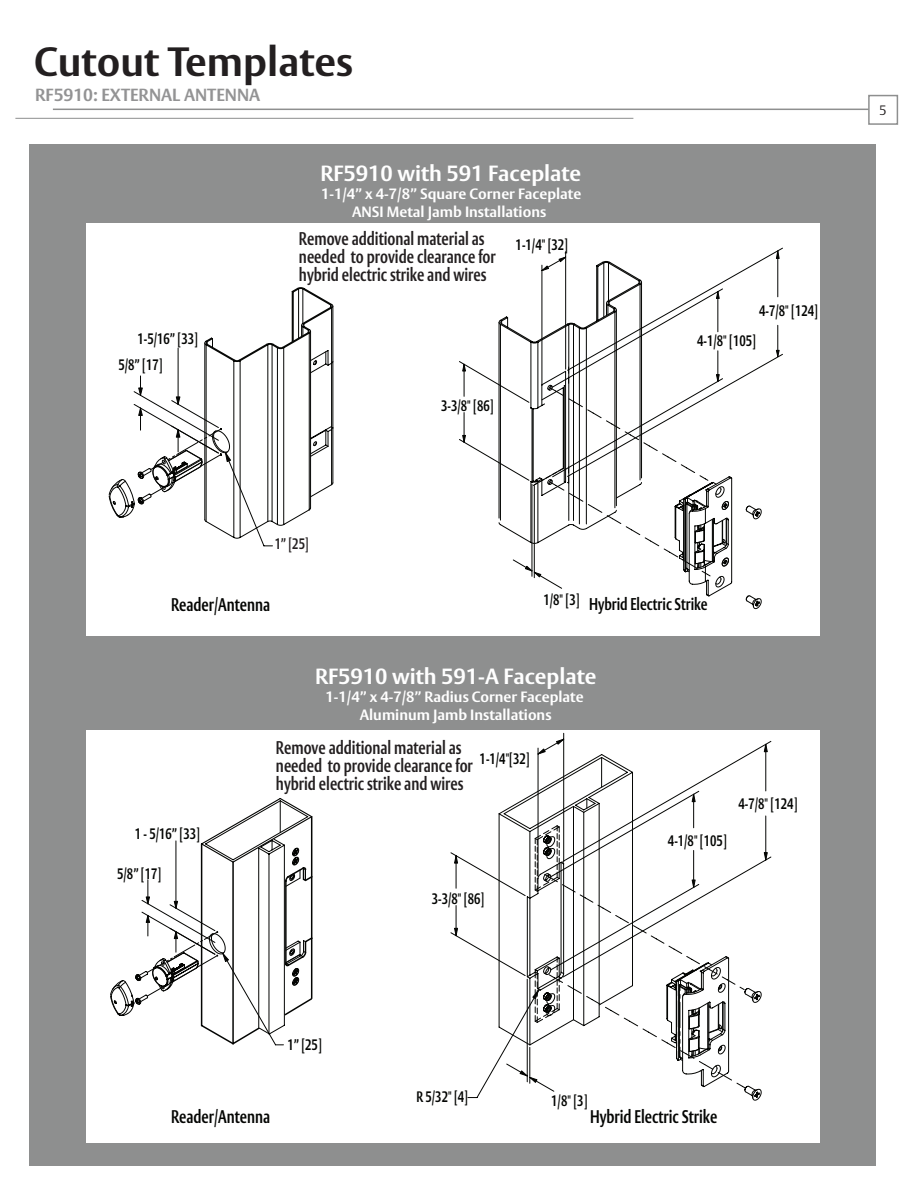
<style>
.page{position:relative;width:918px;height:1188px;background:#fff}
.page>*{position:absolute;margin:0;border:0;box-sizing:border-box;transform-origin:0 0}
.t1{font:700 40.5px "ASSA Vesta";color:#231f20}
.t2{font:700 21.75px "ASSA Vesta";color:#fff}
.t3{font:700 18.15px/18px "ASSA Vesta";color:#231f20;scale:.75 1}
.t4{font:700 18.15px "ASSA Vesta";color:#040503;scale:.75 1}
.t5{font:700 17.4px "ASSA Vesta";color:#939394}
.t6{font:700 16.95px "ASSA Vesta";color:#040503;scale:.75 1}
.t7{font:700 15px/26px "ASSA Vesta";color:#040503;scale:.75 1}
.t8{font:700 15px "ASSA Vesta";color:#231f20;scale:.75 1}
.t9{font:700 14.85px/17.7px "ASSA Vesta";color:#fff;text-align:center}
.t10{font:300 13.5px "ASSA Vesta";color:#231f20}
</style>
<div class="page">
<div style="left:30px;top:144px;width:846px;height:1022px;background:#8e8f8f"></div>
<hr style="left:53px;top:109px;width:816px;height:1px;background:#8e8f8f">
<hr style="left:15px;top:118px;width:618px;height:1px;background:#8e8f8f">
<div style="left:86px;top:223px;width:733px;height:413px;background:#fff"></div>
<div style="left:86px;top:730px;width:733px;height:413px;background:#fff"></div>
<svg style="left:108px;top:287px;width:226px;height:259px"></svg>
<svg style="left:450px;top:733px;width:317px;height:368px"></svg>
<svg style="left:746px;top:506px;width:15px;height:13px"></svg>
<svg style="left:746px;top:596px;width:15px;height:13px"></svg>
<svg style="left:732px;top:248px;width:51px;height:136px"></svg>
<svg style="left:459px;top:251px;width:273px;height:346px"></svg>
<svg style="left:110px;top:798px;width:203px;height:248px"></svg>
<div style="left:868px;top:95px;width:30px;height:30px;background:#fff;border:2px solid #8e8f8f"></div>
<h1 class="t1" style="left:34px;top:37px;width:320px">Cutout Templates</h1>
<p class="t5" style="left:35px;top:85px;width:226px">RF5910: EXTERNAL ANTENNA</p>
<p class="t2" style="left:320px;top:160px;width:262px">RF5910 with 591 Faceplate</p>
<p class="t9" style="left:321px;top:186px;width:262px">1-1/4” x 4-7/8” Square Corner Faceplate<br>ANSI Metal Jamb Installations</p>
<p class="t7" style="left:118px;top:326px;width:107px;text-indent:19px">1-5/16” [33]<br>5/8” [17]</p>
<p class="t3" style="left:299px;top:230px;width:264px">Remove additional material as needed to provide clearance for hybrid electric strike and wires</p>
<p class="t7" style="left:516px;top:233px;width:72px">1-1/4" [32]</p>
<p class="t7" style="left:441px;top:393px;width:72px">3-3/8" [86]</p>
<p class="t7" style="left:759px;top:298px;width:80px">4-7/8" [124]</p>
<p class="t7" style="left:697px;top:328px;width:80px">4-1/8" [105]</p>
<p class="t8" style="left:275px;top:534px;width:46px">1” [25]</p>
<p class="t4" style="left:171px;top:594px;width:134px">Reader/Antenna</p>
<p class="t7" style="left:543px;top:587px;width:50px">1/8" [3]</p>
<p class="t6" style="left:589px;top:593px;width:160px">Hybrid Electric Strike</p>
<p class="t2" style="left:315px;top:663px;width:283px">RF5910 with 591-A Faceplate</p>
<p class="t9" style="left:326px;top:689px;width:260px">1-1/4” x 4-7/8” Radius Corner Faceplate<br>Aluminum Jamb Installations</p>
<p class="t7" style="left:135px;top:822px;width:88px">1 - 5/16” [33]</p>
<p class="t7" style="left:117px;top:861px;width:60px">5/8” [17]</p>
<p class="t3" style="left:276px;top:740px;width:264px">Remove additional material as needed to provide clearance for hybrid electric strike and wires</p>
<p class="t7" style="left:480px;top:746px;width:68px">1-1/4"[32]</p>
<p class="t7" style="left:432px;top:886px;width:72px">3-3/8" [86]</p>
<p class="t7" style="left:668px;top:828px;width:80px">4-1/8" [105]</p>
<p class="t7" style="left:739px;top:792px;width:80px">4-7/8" [124]</p>
<p class="t7" style="left:287px;top:1032px;width:47px">1” [25]</p>
<p class="t7" style="left:416px;top:1085px;width:70px">R 5/32" [4]</p>
<p class="t7" style="left:551px;top:1089px;width:50px">1/8" [3]</p>
<p class="t4" style="left:171px;top:1105px;width:134px">Reader/Antenna</p>
<p class="t4" style="left:590px;top:1105px;width:171px">Hybrid Electric Strike</p>
<p class="t10" style="left:879px;top:102px;width:9px">5</p>
</div>
